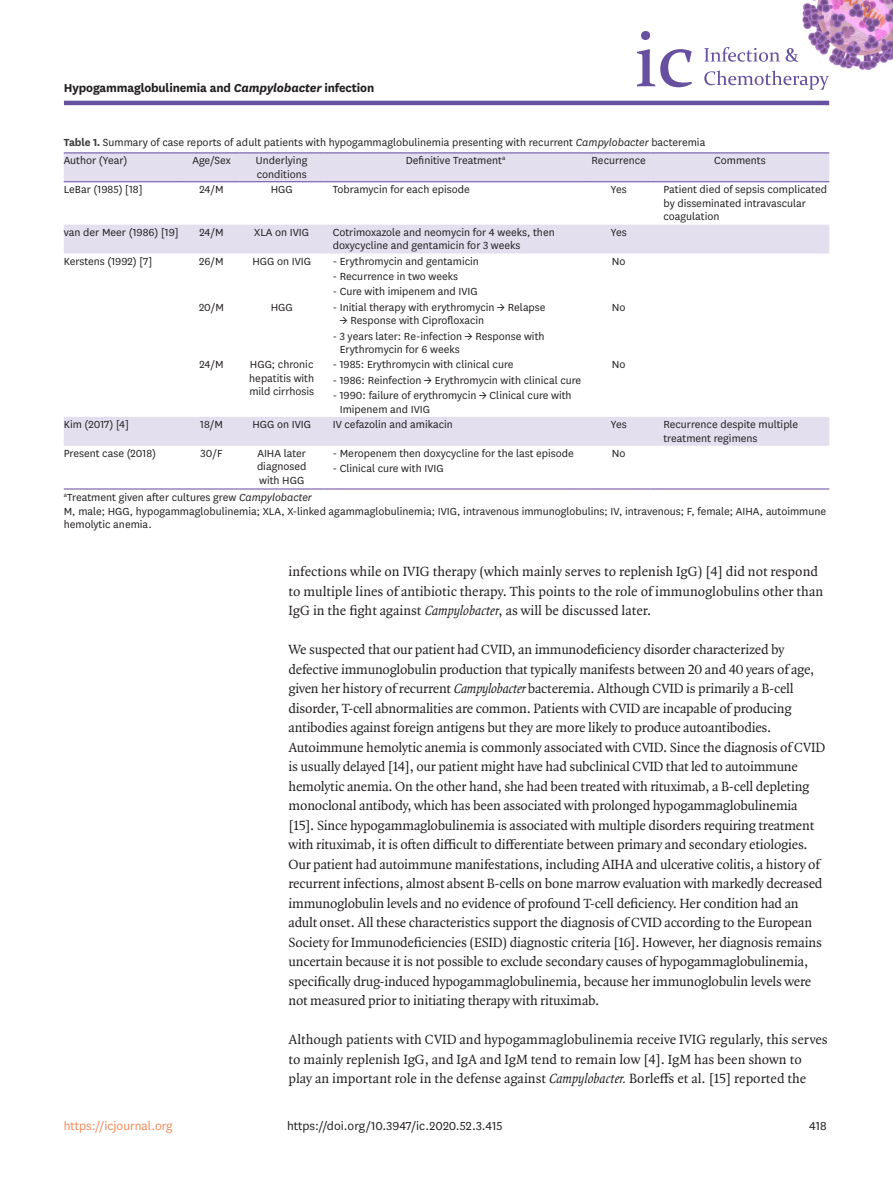
<style>
.page{position:relative;width:893px;height:1191px;background:#fff}
.page>*{position:absolute;margin:0;border:0;box-sizing:border-box;transform-origin:0 0}
.body_p{font:14.25px/19.5px "Quadraat OT";letter-spacing:-.015em;color:#231f20}
.alt-title-type{font:700 13.5px "National";letter-spacing:-.01em;color:#231f20}
.doi_running_footer{font:13.5px "National";color:#231f20}
.t1{font:13.5px "National";color:#f58956}
.tbody_entry{font:12px/13.5px "National";color:#231f20}
.table-wrap-foot_p{font:12px/13.5px "National";color:#231f20}
.table-wrap_caption{font:12px "National";color:#231f20}
.thead_entry{font:12px/13.5px "National";color:#231f20}
.table-wrap-foot_p_fi{font:12px "National";color:#231f20}
.s1{font-style:italic}
.s2{font-weight:700;color:#3e3e3f}
</style>
<div class="page">
<img style="left:798px;top:0;width:95px;height:70px">
<hr style="left:64px;top:101px;width:765px;height:4px;background:#6850a1">
<svg style="left:637px;top:31px;width:55px;height:56px"></svg>
<svg style="left:704px;top:71px;width:125px;height:19px"></svg>
<svg style="left:704px;top:47px;width:94px;height:15px"></svg>
<svg style="left:64px;top:153px;width:765px;height:293px"></svg>
<hr style="left:64px;top:152px;width:120px;height:1px;background:#6850a1">
<hr style="left:184px;top:152px;width:55px;height:1px;background:#6850a1">
<hr style="left:239px;top:152px;width:85px;height:1px;background:#6850a1">
<hr style="left:324px;top:152px;width:263px;height:1px;background:#6850a1">
<hr style="left:587px;top:152px;width:64px;height:1px;background:#6850a1">
<hr style="left:651px;top:152px;width:178px;height:1px;background:#6850a1">
<hr style="left:64px;top:181px;width:120px;height:1px;background:#6850a1">
<hr style="left:184px;top:181px;width:55px;height:1px;background:#6850a1">
<hr style="left:239px;top:181px;width:85px;height:1px;background:#6850a1">
<hr style="left:324px;top:181px;width:263px;height:1px;background:#6850a1">
<hr style="left:587px;top:181px;width:64px;height:1px;background:#6850a1">
<hr style="left:651px;top:181px;width:178px;height:1px;background:#6850a1">
<hr style="left:64px;top:488px;width:120px;height:1px;background:#6850a1">
<hr style="left:184px;top:488px;width:55px;height:1px;background:#6850a1">
<hr style="left:239px;top:488px;width:85px;height:1px;background:#6850a1">
<hr style="left:324px;top:488px;width:263px;height:1px;background:#6850a1">
<hr style="left:587px;top:488px;width:64px;height:1px;background:#6850a1">
<hr style="left:651px;top:488px;width:178px;height:1px;background:#6850a1">
<p class="alt-title-type" style="left:64px;top:78px;width:312px">Hypogammaglobulinemia and <span class="s1">Campylobacter</span> infection</p>
<p class="table-wrap_caption" style="left:64px;top:135px;width:643px"><span class="s2">Table 1.</span> Summary of case reports of adult patients with hypogammaglobulinemia presenting with recurrent <span class="s1">Campylobacter</span> bacteremia</p>
<p class="thead_entry" style="left:64px;top:153px;width:65px">Author (Year)</p>
<p class="thead_entry" style="left:192px;top:153px;width:40px">Age/Sex</p>
<p class="thead_entry" style="left:256px;top:153px;width:53px">Underlying conditions</p>
<p class="thead_entry" style="left:406px;top:153px;width:101px">Definitive Treatment<sup>a</sup></p>
<p class="thead_entry" style="left:592px;top:153px;width:56px">Recurrence</p>
<p class="thead_entry" style="left:714px;top:153px;width:53px">Comments</p>
<p class="tbody_entry" style="left:64px;top:182px;width:80px">LeBar (1985) [18]</p>
<p class="tbody_entry" style="left:199px;top:182px;width:26px">24/M</p>
<p class="tbody_entry" style="left:271px;top:182px;width:23px">HGG</p>
<p class="tbody_entry" style="left:333px;top:182px;width:139px">Tobramycin for each episode</p>
<p class="tbody_entry" style="left:611px;top:182px;width:17px">Yes</p>
<p class="tbody_entry" style="left:663px;top:182px;width:165px">Patient died of sepsis complicated by disseminated intravascular coagulation</p>
<p class="tbody_entry" style="left:64px;top:225px;width:116px">van der Meer (1986) [19]</p>
<p class="tbody_entry" style="left:199px;top:225px;width:26px">24/M</p>
<p class="tbody_entry" style="left:254px;top:225px;width:56px">XLA on IVIG</p>
<p class="tbody_entry" style="left:333px;top:225px;width:223px">Cotrimoxazole and neomycin for 4 weeks, then doxycycline and gentamicin for 3 weeks</p>
<p class="tbody_entry" style="left:611px;top:225px;width:17px">Yes</p>
<p class="tbody_entry" style="left:64px;top:254px;width:90px">Kerstens (1992) [7]</p>
<p class="tbody_entry" style="left:199px;top:254px;width:26px">26/M</p>
<p class="tbody_entry" style="left:252px;top:254px;width:60px">HGG on IVIG</p>
<p class="tbody_entry" style="left:333px;top:254px;width:148px">- Erythromycin and gentamicin</p>
<p class="tbody_entry" style="left:612px;top:254px;width:15px">No</p>
<p class="tbody_entry" style="left:333px;top:269px;width:127px">- Recurrence in two weeks</p>
<p class="tbody_entry" style="left:333px;top:284px;width:147px">- Cure with imipenem and IVIG</p>
<p class="tbody_entry" style="left:199px;top:300px;width:27px">20/M</p>
<p class="tbody_entry" style="left:271px;top:300px;width:23px">HGG</p>
<p class="tbody_entry" style="left:333px;top:300px;width:214px">- Initial therapy with erythromycin → Relapse</p>
<p class="tbody_entry" style="left:340px;top:313px;width:146px">→ Response with Ciprofloxacin</p>
<p class="tbody_entry" style="left:612px;top:300px;width:15px">No</p>
<p class="tbody_entry" style="left:340px;top:328px;width:206px;text-indent:-7px">- 3 years later: Re-infection → Response with<br>Erythromycin for 6 weeks</p>
<p class="tbody_entry" style="left:199px;top:357px;width:26px">24/M</p>
<p class="tbody_entry" style="left:249px;top:357px;width:66px;text-align:justify">HGG; chronic hepatitis with mild cirrhosis</p>
<p class="tbody_entry" style="left:333px;top:357px;width:182px">- 1985: Erythromycin with clinical cure</p>
<p class="tbody_entry" style="left:612px;top:357px;width:15px">No</p>
<p class="tbody_entry" style="left:333px;top:373px;width:250px">- 1986: Reinfection → Erythromycin with clinical cure</p>
<p class="tbody_entry" style="left:340px;top:388px;width:233px;text-indent:-7px">- 1990: failure of erythromycin → Clinical cure with<br>Imipenem and IVIG</p>
<p class="tbody_entry" style="left:64px;top:417px;width:67px">Kim (2017) [4]</p>
<p class="tbody_entry" style="left:200px;top:417px;width:24px">18/M</p>
<p class="tbody_entry" style="left:252px;top:417px;width:60px">HGG on IVIG</p>
<p class="tbody_entry" style="left:333px;top:417px;width:122px">IV cefazolin and amikacin</p>
<p class="tbody_entry" style="left:611px;top:417px;width:17px">Yes</p>
<p class="tbody_entry" style="left:663px;top:417px;width:136px">Recurrence despite multiple treatment regimens</p>
<p class="tbody_entry" style="left:64px;top:446px;width:94px">Present case (2018)</p>
<p class="tbody_entry" style="left:201px;top:446px;width:23px">30/F</p>
<p class="tbody_entry" style="left:257px;top:446px;width:51px;text-align:justify">AIHA later diagnosed with HGG</p>
<p class="tbody_entry" style="left:333px;top:446px;width:243px">- Meropenem then doxycycline for the last episode</p>
<p class="tbody_entry" style="left:612px;top:446px;width:15px">No</p>
<p class="tbody_entry" style="left:333px;top:461px;width:113px">- Clinical cure with IVIG</p>
<p class="table-wrap-foot_p_fi" style="left:64px;top:490px;width:250px"><sup>a</sup>Treatment given after cultures grew <span class="s1">Campylobacter</span></p>
<p class="table-wrap-foot_p" style="left:64px;top:504px;width:764px">M, male; HGG, hypogammaglobulinemia; XLA, X-linked agammaglobulinemia; IVIG, intravenous immunoglobulins; IV, intravenous; F, female; AIHA, autoimmune hemolytic anemia.</p>
<p class="body_p" style="left:289px;top:562px;width:536px">infections while on IVIG therapy (which mainly serves to replenish IgG) [4] did not respond to multiple lines of antibiotic therapy. This points to the role of immunoglobulins other than<br>IgG in the fight against <span class="s1">Campylobacter</span>, as will be discussed later.</p>
<p class="body_p" style="left:289px;top:640px;width:538px">We suspected that our patient had CVID, an immunodeficiency disorder characterized by defective immunoglobulin production that typically manifests between 20 and 40 years of age, given her history of recurrent <span class="s1">Campylobacter</span>bacteremia. Although CVID is primarily a B-cell disorder, T-cell abnormalities are common. Patients with CVID are incapable of producing antibodies against foreign antigens but they are more likely to produce autoantibodies.<br>Autoimmune hemolytic anemia is commonly associated with CVID. Since the diagnosis of CVID is usually delayed [14], our patient might have had subclinical CVID that led to autoimmune hemolytic anemia. On the other hand, she had been treated with rituximab, a B-cell depleting monoclonal antibody, which has been associated with prolonged hypogammaglobulinemia [15]. Since hypogammaglobulinemia is associated with multiple disorders requiring treatment with rituximab, it is often difficult to differentiate between primary and secondary etiologies.<br>Our patient had autoimmune manifestations, including AIHA and ulcerative colitis, a history of recurrent infections, almost absent B-cells on bone marrow evaluation with markedly decreased immunoglobulin levels and no evidence of profound T-cell deficiency. Her condition had an adult onset. All these characteristics support the diagnosis of CVID according to the European Society for Immunodeficiencies (ESID) diagnostic criteria [16]. However, her diagnosis remains uncertain because it is not possible to exclude secondary causes of hypogammaglobulinemia, specifically drug-induced hypogammaglobulinemia, because her immunoglobulin levels were not measured prior to initiating therapy with rituximab.</p>
<p class="body_p" style="left:289px;top:1030px;width:541px">Although patients with CVID and hypogammaglobulinemia receive IVIG regularly, this serves to mainly replenish IgG, and IgA and IgM tend to remain low [4]. IgM has been shown to play an important role in the defense against <span class="s1">Campylobacter.</span>Borleffs et al. [15] reported the</p>
<p class="t1" style="left:64px;top:1116px;width:110px">https://icjournal.org</p>
<p class="doi_running_footer" style="left:287px;top:1116px;width:217px">https://doi.org/10.3947/ic.2020.52.3.415</p>
<p class="doi_running_footer" style="left:809px;top:1116px;width:19px">418</p>
</div>
